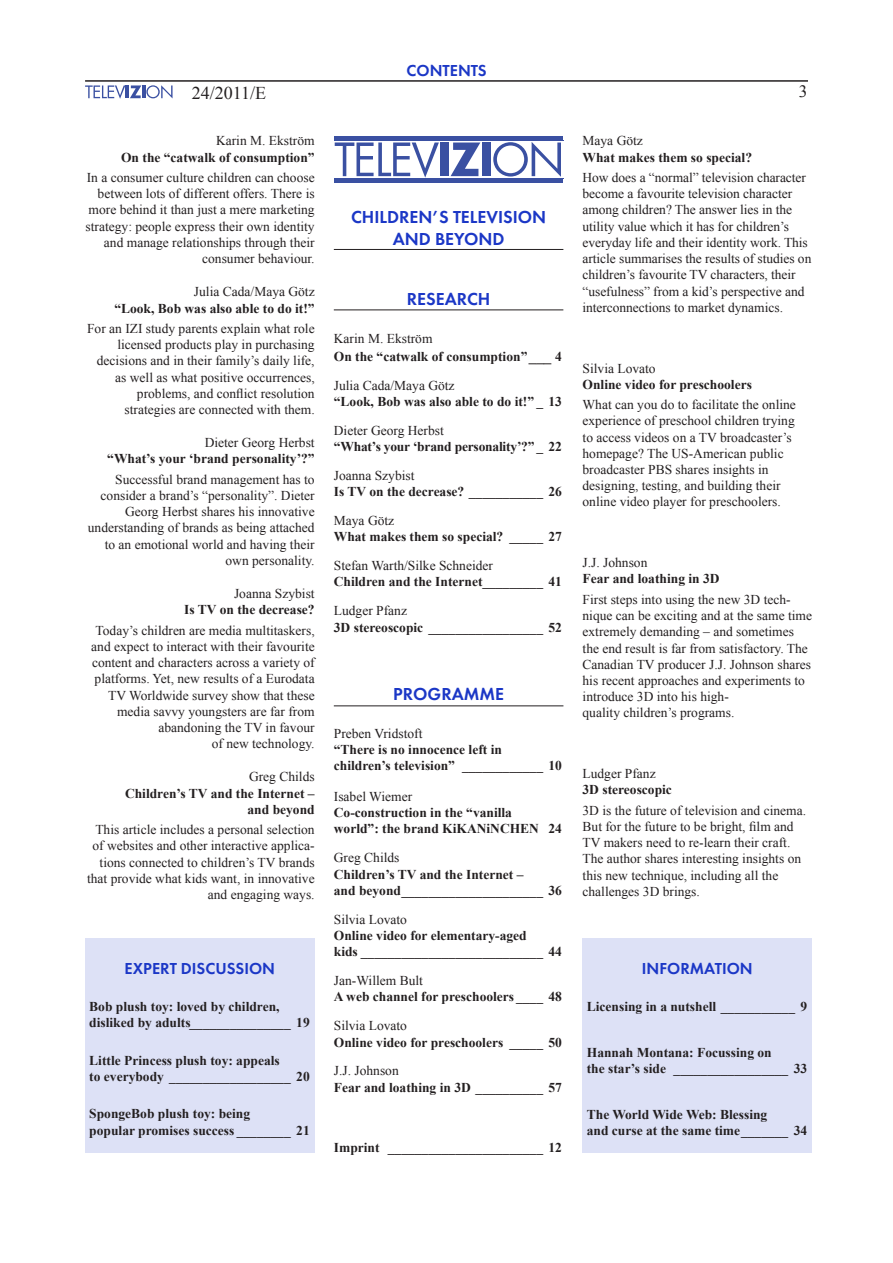
<style>
.page{position:relative;width:893px;height:1263px;background:#fff}
.page>*{position:absolute;margin:0;border:0;box-sizing:border-box;transform-origin:0 0}
.t1{font:18px/21.6px "Futura Demi E";color:#1b37c6;text-align:center}
.t2{font:18px "Times New Roman";color:#231f20}
.t3{font:17.25px "Times New Roman";color:#231f20}
.t4{font:16.5px "Futura Demi E";color:#1b37c6}
.t5{font:13.5px/16.2px "Times New Roman";color:#231f20;text-align:right}
.t6{font:700 13.5px/16.2px "Times New Roman";color:#231f20}
.s1{font-style:italic}
.s2{font-weight:400}
.s3{font-size:15px}
</style>
<div class="page">
<hr style="left:85px;top:80px;width:723px;height:2px;background:#231f20">
<div style="left:440px;top:143px;width:9px;height:33px;background:#3a50a2"></div>
<div style="left:482px;top:143px;width:8px;height:33px;background:#3a50a2"></div>
<svg style="left:451px;top:143px;width:29px;height:33px"></svg>
<svg style="left:493px;top:142px;width:68px;height:35px"></svg>
<svg style="left:335px;top:142px;width:104px;height:36px"></svg>
<hr style="left:334px;top:136px;width:229px;height:3px;background:#3a50a2">
<hr style="left:334px;top:180px;width:229px;height:3px;background:#3a50a2">
<hr style="left:334px;top:178px;width:229px;height:1px;background:#3a50a2">
<hr style="left:334px;top:140px;width:229px;height:1px;background:#3a50a2">
<svg style="left:85px;top:85px;width:88px;height:14px"></svg>
<div style="left:583px;top:938px;width:229px;height:214px;background:#dde1f6"></div>
<hr style="left:334px;top:309px;width:229px;height:1px;background:#231f20">
<hr style="left:334px;top:705px;width:229px;height:1px;background:#231f20">
<hr style="left:334px;top:249px;width:229px;height:1px;background:#231f20">
<div style="left:85px;top:938px;width:230px;height:215px;background:#dde1f6"></div>
<h1 class="t2" style="left:192px;top:80px;width:76px">24/2011/E</h1>
<p class="t5" style="left:216px;top:133px;width:100px">Karin M. Ekström</p>
<p class="t6" style="left:121px;top:149px;width:195px">On the “catwalk of consumption”</p>
<p class="t5" style="left:86px;top:169px;width:231px">In a consumer culture children can choose between lots of different offers. There is more behind it than just a mere marketing strategy: people express their own identity and manage relationships through their consumer behaviour.</p>
<p class="t5" style="left:194px;top:283px;width:122px">Julia Cada/Maya Götz</p>
<p class="t6" style="left:114px;top:300px;width:202px">“Look, Bob was also able to do it!”</p>
<p class="t5" style="left:87px;top:320px;width:229px">For an IZI study parents explain what role licensed products play in purchasing decisions and in their family’s daily life, as well as what positive occurrences, problems, and conflict resolution strategies are connected with them.</p>
<p class="t5" style="left:205px;top:434px;width:111px">Dieter Georg Herbst</p>
<p class="t6" style="left:107px;top:450px;width:209px">“What’s your ‘brand personality’?”</p>
<p class="t5" style="left:88px;top:471px;width:228px">Successful brand management has to consider a brand’s “personality”. Dieter Georg Herbst shares his innovative understanding of brands as being attached to an emotional world and having their own personality.</p>
<p class="t5" style="left:234px;top:585px;width:82px">Joanna Szybist</p>
<p class="t6" style="left:184px;top:601px;width:132px">Is TV on the decrease?</p>
<p class="t5" style="left:91px;top:622px;width:225px">Today’s children are media multitaskers, and expect to interact with their favourite content and characters across a variety of platforms. Yet, new results of a Eurodata TV Worldwide survey show that these media savvy youngsters are far from abandoning the TV in favour<br>of new technology.</p>
<p class="t5" style="left:249px;top:768px;width:67px">Greg Childs</p>
<p class="t6" style="left:125px;top:785px;width:191px;text-align:right">Children’s TV and the Internet – and beyond</p>
<p class="t5" style="left:87px;top:821px;width:229px">This article includes a personal selection of websites and other interactive applica&shy;tions connected to children’s TV brands that provide what kids want, in innovative and engaging ways.</p>
<p class="t4" style="left:125px;top:958px;width:152px">EXPERT DISCUSSION</p>
<p class="t6" style="left:89px;top:998px;width:222px">Bob plush toy: loved by children, disliked by adults<span class="s1">_______________</span> 19</p>
<p class="t6" style="left:89px;top:1052px;width:222px">Little Princess plush toy: appeals<br>to everybody <span class="s1">__________________</span> 20</p>
<p class="t6" style="left:89px;top:1105px;width:222px">SpongeBob plush toy: being<br>popular promises success <span class="s1">________</span> 21</p>
<p class="t4" style="left:407px;top:60px;width:81px">CONTENTS</p>
<h1 class="t1" style="left:351px;top:207px;width:197px">CHILDREN’S TELEVISION<br>AND BEYOND</h1>
<h1 class="t1" style="left:407px;top:288px;width:85px">RESEARCH</h1>
<p class="t6" style="left:334px;top:329px;width:229px;line-height:18px"><span class="s2">Karin M. Ekström<br></span>On the “catwalk of consumption”<span class="s3">___</span> 4</p>
<p class="t5" style="left:334px;top:377px;width:122px">Julia Cada/Maya Götz</p>
<p class="t6" style="left:334px;top:393px;width:230px">“Look, Bob was also able to do it!” _ 13</p>
<p class="t5" style="left:334px;top:422px;width:111px">Dieter Georg Herbst</p>
<p class="t6" style="left:334px;top:438px;width:230px">“What’s your ‘brand personality’?” _ 22</p>
<p class="t5" style="left:334px;top:467px;width:82px">Joanna Szybist</p>
<p class="t6" style="left:334px;top:483px;width:230px">Is TV on the decrease? ___________ 26</p>
<p class="t5" style="left:334px;top:512px;width:62px">Maya Götz</p>
<p class="t6" style="left:334px;top:528px;width:230px">What makes them so special? _____ 27</p>
<p class="t5" style="left:334px;top:557px;width:161px">Stefan Warth/Silke Schneider</p>
<p class="t6" style="left:334px;top:573px;width:230px">Children and the Internet_________ 41</p>
<p class="t5" style="left:334px;top:602px;width:75px">Ludger Pfanz</p>
<p class="t6" style="left:334px;top:619px;width:230px">3D stereoscopic _________________ 52</p>
<h1 class="t1" style="left:393px;top:684px;width:110px">PROGRAMME</h1>
<p class="t5" style="left:334px;top:725px;width:90px">Preben Vridstoft</p>
<p class="t6" style="left:334px;top:741px;width:230px">“There is no innocence left in children’s television” ____________ 10</p>
<p class="t5" style="left:334px;top:788px;width:80px">Isabel Wiemer</p>
<p class="t6" style="left:334px;top:804px;width:230px">Co-construction in the “vanilla<br>world”: the brand KiKANiNCHEN 24</p>
<p class="t5" style="left:334px;top:849px;width:67px">Greg Childs</p>
<p class="t6" style="left:334px;top:866px;width:230px">Children’s TV and the Internet –<br>and beyond_____________________ 36</p>
<p class="t5" style="left:334px;top:911px;width:75px">Silvia Lovato</p>
<p class="t6" style="left:334px;top:927px;width:230px">Online video for elementary-aged<br>kids ___________________________ 44</p>
<p class="t5" style="left:334px;top:972px;width:91px">Jan-Willem Bult</p>
<p class="t6" style="left:334px;top:988px;width:230px">A web channel for preschoolers ____ 48</p>
<p class="t5" style="left:334px;top:1017px;width:75px">Silvia Lovato</p>
<p class="t6" style="left:334px;top:1033px;width:230px">Online video for preschoolers _____ 50</p>
<p class="t5" style="left:334px;top:1063px;width:66px">J.J. Johnson</p>
<p class="t6" style="left:334px;top:1079px;width:230px">Fear and loathing in 3D __________ 57</p>
<p class="t6" style="left:334px;top:1139px;width:230px">Imprint _______________________ 12</p>
<p class="t3" style="left:799px;top:79px;width:10px">3</p>
<p class="t5" style="left:583px;top:133px;width:62px">Maya Götz</p>
<p class="t6" style="left:583px;top:149px;width:171px">What makes them so special?</p>
<p class="t5" style="left:583px;top:169px;width:230px;text-align:left">How does a “normal” television character become a favourite television character among children? The answer lies in the utility value which it has for children’s everyday life and their identity work. This article summarises the results of studies on children’s favourite TV characters, their “usefulness” from a kid’s perspective and interconnections to market dynamics.</p>
<p class="t5" style="left:583px;top:360px;width:75px">Silvia Lovato</p>
<p class="t6" style="left:583px;top:376px;width:171px">Online video for preschoolers</p>
<p class="t5" style="left:583px;top:396px;width:215px;text-align:left">What can you do to facilitate the online experience of preschool children trying to access videos on a TV broadcaster’s homepage? The US-American public broadcaster PBS shares insights in designing, testing, and building their online video player for preschoolers.</p>
<p class="t5" style="left:583px;top:554px;width:66px">J.J. Johnson</p>
<p class="t6" style="left:583px;top:570px;width:139px">Fear and loathing in 3D</p>
<p class="t5" style="left:583px;top:591px;width:231px;text-align:left">First steps into using the new 3D tech&shy;nique can be exciting and at the same time extremely demanding – and sometimes the end result is far from satisfactory. The Canadian TV producer J.J. Johnson shares his recent approaches and experiments to introduce 3D into his high-<br>quality children’s programs.</p>
<p class="t5" style="left:583px;top:765px;width:75px">Ludger Pfanz</p>
<p class="t6" style="left:583px;top:781px;width:91px">3D stereoscopic</p>
<p class="t5" style="left:583px;top:802px;width:225px;text-align:left">3D is the future of television and cinema.<br>But for the future to be bright, film and TV makers need to re-learn their craft.<br>The author shares interesting insights on this new technique, including all the challenges 3D brings.</p>
<p class="t4" style="left:642px;top:958px;width:112px">INFORMATION</p>
<p class="t6" style="left:587px;top:998px;width:222px">Licensing in a nutshell <span class="s1">___________</span> 9</p>
<p class="t6" style="left:587px;top:1044px;width:222px">Hannah Montana: Focussing on<br>the star’s side <span class="s1">_________________</span> 33</p>
<p class="t6" style="left:587px;top:1106px;width:222px">The World Wide Web: Blessing<br>and curse at the same time <span class="s1">_______</span> 34</p>
</div>
